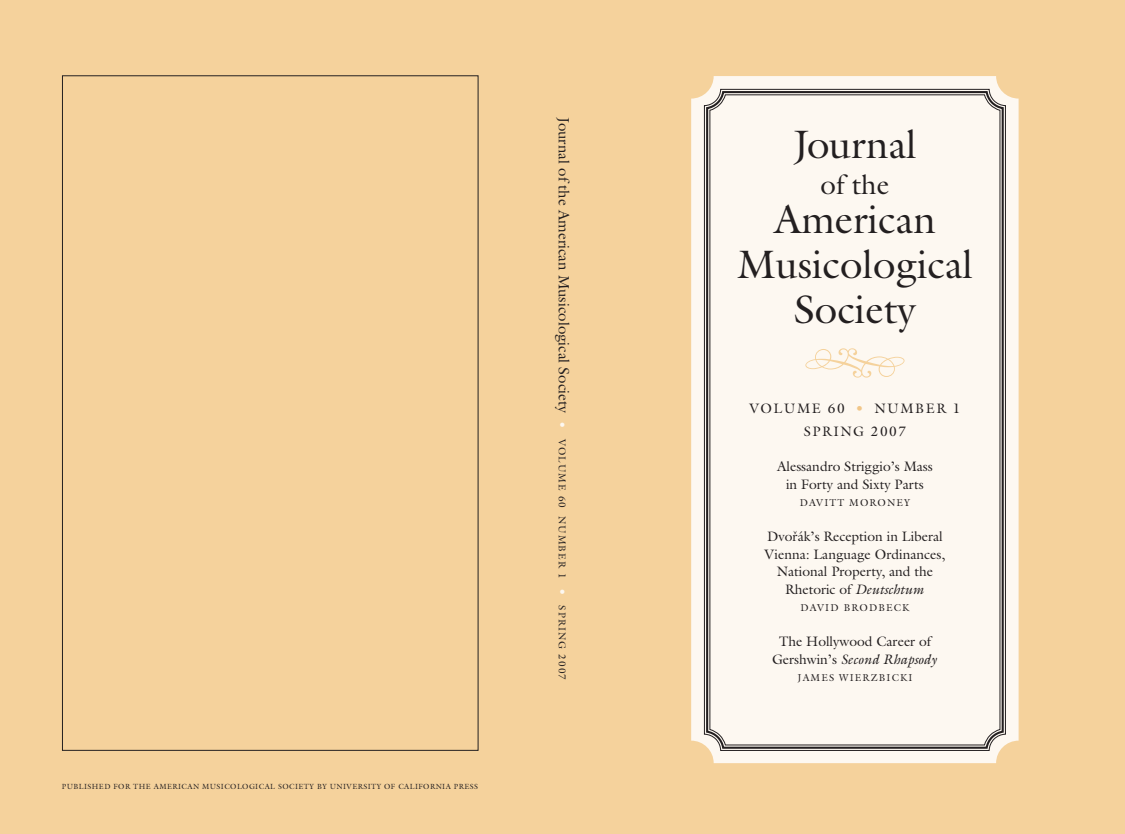
<style>
.page{position:relative;width:1125px;height:834px;background:#f5d29c}
.page>*{position:absolute;margin:0;border:0;box-sizing:border-box;transform-origin:0 0}
.t1{font:68.75px "Type Embellishments Two Plain";color:#f5d29c}
.t2{font:40px/45px "Galliard";color:#231f20;text-align:center}
.t3{font:27.5px "Galliard";color:#231f20}
.t4{font:15px "Galliard";color:#231f20}
.t5{font:13.75px/17.5px "Galliard";color:#231f20;text-align:center}
.t6{font:13.75px/23.8px "Galliard";letter-spacing:.11em;color:#231f20}
.t7{font:10px "Galliard";letter-spacing:.11em;color:#231f20}
.t8{font:7.5px "Galliard";letter-spacing:.06em;color:#231f20}
.s1{font-size:12.5px;color:#fdf8f1}
.s2{font-size:10px}
.s3{color:#f1c688}
.s4{font-style:italic}
</style>
<div class="page">
<div style="left:691px;top:76px;width:328px;height:687px;background:#fdf8f1;border-radius:22px"></div>
<svg style="left:705px;top:90px;width:300px;height:660px"></svg>
<svg style="left:709px;top:94px;width:292px;height:652px"></svg>
<p class="t8" style="left:62px;top:781px;width:418px">PUBLISHED FOR THE AMERICAN MUSICOLOGICAL SOCIETY BY UNIVERSITY OF CALIFORNIA PRESS</p>
<p class="t4" style="left:573px;top:117px;width:565px;rotate:90deg">Journal of the American Musicological Society <span class="s1">•</span> <span class="s2">VOLUME 60 NUMBER 1</span> <span class="s1">•</span> <span class="s2">SPRING 2007</span></p>
<h2 class="t2" style="left:793px;top:121px;width:125px">Journal</h2>
<h3 class="t3" style="left:821px;top:168px;width:70px">of the</h3>
<h2 class="t2" style="left:737px;top:196px;width:238px">American<br>Musicological<br>Society</h2>
<h1 class="t1" style="left:802px;top:337px;width:107px">~</h1>
<p class="t6" style="left:804px;top:396px;width:158px;text-indent:52px"><span class="s3">•</span> NUMBER 1<br>SPRING 2007</p>
<p class="t5" style="left:777px;top:458px;width:157px">Alessandro Striggio’s Mass in Forty and Sixty Parts</p>
<p class="t7" style="left:800px;top:497px;width:112px">DAVITT MORONEY</p>
<p class="t5" style="left:765px;top:528px;width:182px">Dvorˇák’s Reception in Liberal<br>Vienna: Language Ordinances,<br>National Property, and the<br>Rhetoric of <span class="s4">Deutschtum</span></p>
<p class="t7" style="left:801px;top:602px;width:110px">DAVID BRODBECK</p>
<p class="t5" style="left:772px;top:633px;width:166px">The Hollywood Career of<br>Gershwin’s <span class="s4">Second Rhapsody</span></p>
<p class="t7" style="left:798px;top:672px;width:116px">JAMES WIERZBICKI</p>
<p class="t6" style="left:749px;top:396px;width:97px">VOLUME 60</p>
</div>
